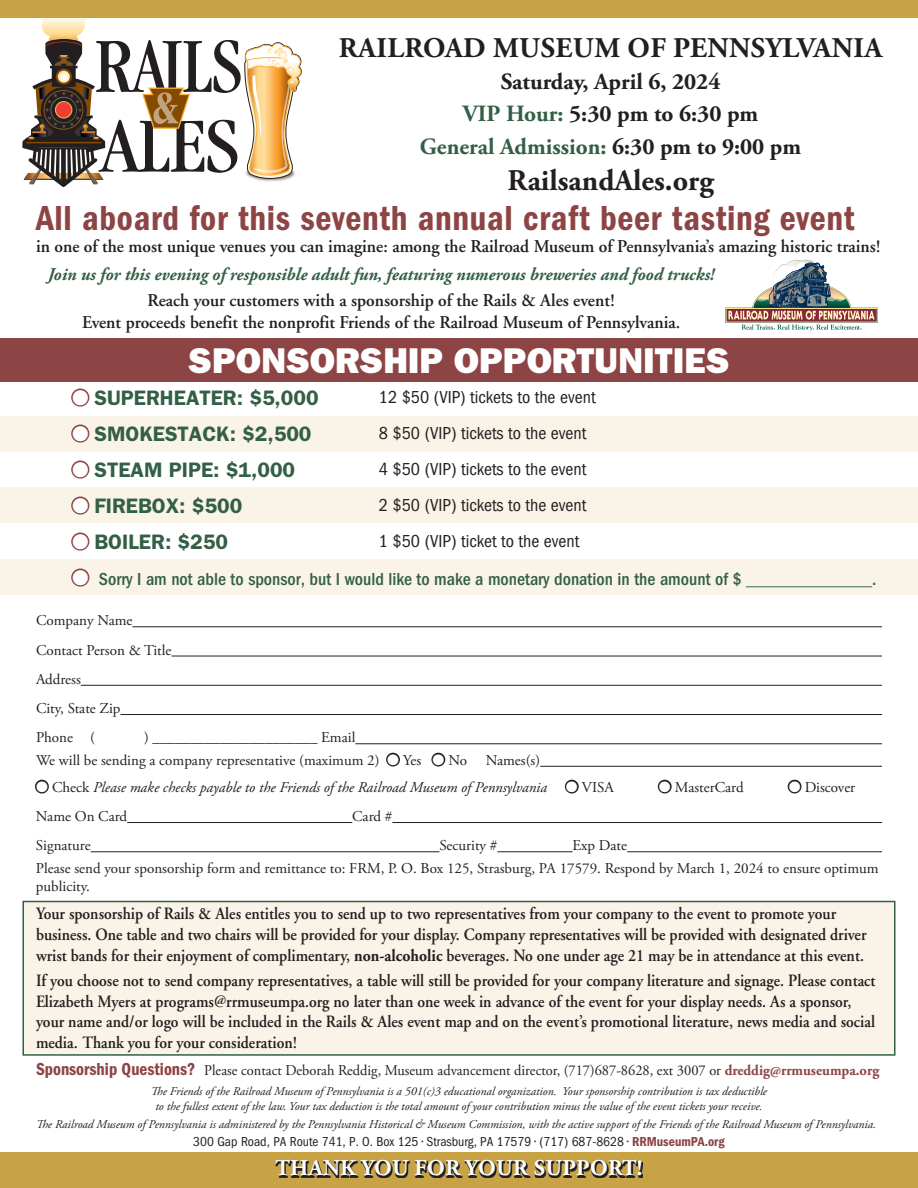
<style>
.page{position:relative;width:918px;height:1188px;background:#fff}
.page>*{position:absolute;margin:0;border:0;box-sizing:border-box;transform-origin:0 0}
.t1{font:600 condensed 36px "Franklin Gothic";letter-spacing:.02em;color:#8d4444}
.t2{font:800 36px "Franklin Gothic";color:#fff}
.t3{font:700 30px "Adobe Garamond Pro";color:#231f20}
.t4{font:700 28.5px "Adobe Garamond Pro";letter-spacing:.015em;color:#231f20}
.t5{font:700 23.25px "Adobe Garamond Pro";color:#231f20}
.t6{font:700 23.25px "Adobe Garamond Pro";color:#335f46}
.t7{font:700 22.5px "Adobe Garamond Pro";letter-spacing:.015em;color:#fff}
.t8{font:600 21px "Franklin Gothic";color:#335f46}
.t9{font:600 18px/21.6px "Adobe Garamond";color:#231f20;text-align:center}
.t10{font:condensed 18px "Franklin Gothic";color:#231f20}
.t11{font:500 condensed 18px "Franklin Gothic";color:#335f46}
.t12{font:italic 700 18px "Adobe Garamond Pro";color:#335f46}
.t13{font:600 17.25px/20.7px "Adobe Garamond";color:#231f20;scale:.91 1}
.t14{font:15px/18px "Adobe Garamond Pro";color:#231f20}
.t15{font:15px "Adobe Garamond Pro";color:#231f20;scale:.96 1}
.t16{font:italic 15px "Adobe Garamond Pro";color:#231f20}
.t17{font:condensed 13.5px "Franklin Gothic";color:#231f20}
.t18{font:italic 12px/15px "Adobe Garamond Pro";color:#231f20;text-align:center}
.s1{color:#335f46}
.s2{color:#231f20}
.s3{color:#8d4444}
.s4{font-style:normal}
.s5{font-family:"Adobe Garamond Pro";font-weight:700}
.s6{font-family:"Franklin Gothic";font-weight:600;font-stretch:condensed;font-size:18px;color:#8d4444}
.s7{font-weight:700;color:#8d4444}
.s8{font-weight:600;color:#8d4444}
</style>
<div class="page">
<div style="left:22px;top:901px;width:874px;height:155px;background:#f9f4e7;border:2px solid #335f46"></div>
<svg style="left:728px;top:259px;width:147px;height:72px"></svg>
<svg style="left:22px;top:18px;width:280px;height:169px"></svg>
<div style="left:0;top:416px;width:918px;height:36px;background:#f9f4e7"></div>
<div style="left:0;top:488px;width:918px;height:36px;background:#f9f4e7"></div>
<div style="left:0;top:560px;width:918px;height:36px;background:#f9f4e7"></div>
<div style="left:0;top:338px;width:918px;height:44px;background:#8d4444"></div>
<hr style="left:132px;top:626px;width:750px;height:1px;background:#231f20">
<hr style="left:171px;top:656px;width:711px;height:1px;background:#231f20">
<hr style="left:81px;top:685px;width:801px;height:1px;background:#231f20">
<hr style="left:121px;top:714px;width:761px;height:1px;background:#231f20">
<hr style="left:355px;top:743px;width:527px;height:1px;background:#231f20">
<hr style="left:540px;top:766px;width:342px;height:1px;background:#231f20">
<hr style="left:127px;top:822px;width:225px;height:1px;background:#231f20">
<hr style="left:392px;top:822px;width:490px;height:1px;background:#231f20">
<hr style="left:91px;top:851px;width:348px;height:1px;background:#231f20">
<hr style="left:497px;top:851px;width:75px;height:1px;background:#231f20">
<hr style="left:627px;top:851px;width:255px;height:1px;background:#231f20">
<div style="left:0;top:1152px;width:918px;height:36px;background:#c8a345"></div>
<div style="left:0;top:0;width:918px;height:18px;background:#c8a345"></div>
<svg style="left:276px;top:1160px;width:367px;height:18px"></svg>
<p class="t4" style="left:339px;top:31px;width:545px">RAILROAD MUSEUM OF PENNSYLVANIA</p>
<p class="t5" style="left:501px;top:68px;width:221px">Saturday, April 6, 2024</p>
<p class="t5" style="left:463px;top:101px;width:297px"><span class="s1">VIP Hour:</span> 5:30 pm to 6:30 pm</p>
<p class="t6" style="left:420px;top:133px;width:383px">General Admission: <span class="s2">6:30 pm to 9:00 pm</span></p>
<p class="t3" style="left:508px;top:163px;width:208px">RailsandAles.org</p>
<p class="t1" style="left:36px;top:198px;width:820px">All aboard for this seventh annual craft beer tasting event</p>
<p class="t9" style="left:36px;top:236px;width:846px">in one of the most unique venues you can imagine: among the Railroad Museum of Pennsylvania’s amazing historic trains!</p>
<p class="t12" style="left:48px;top:264px;width:668px">Join us for this evening of responsible adult fun, featuring numerous breweries and food trucks!</p>
<p class="t9" style="left:82px;top:290px;width:600px">Reach your customers with a sponsorship of the Rails &amp; Ales event!<br>Event proceeds benefit the nonprofit Friends of the Railroad Museum of Pennsylvania.</p>
<p class="t2" style="left:188px;top:339px;width:543px">SPONSORSHIP OPPORTUNITIES</p>
<p class="t8" style="left:72px;top:385px;width:248px"><span class="s3">●</span> SUPERHEATER: $5,000</p>
<p class="t10" style="left:379px;top:387px;width:218px">12 $50 (VIP) tickets to the event</p>
<p class="t8" style="left:72px;top:421px;width:241px"><span class="s3">●</span> SMOKESTACK: $2,500</p>
<p class="t10" style="left:379px;top:423px;width:209px">8 $50 (VIP) tickets to the event</p>
<p class="t8" style="left:72px;top:457px;width:225px"><span class="s3">●</span> STEAM PIPE: $1,000</p>
<p class="t8" style="left:72px;top:493px;width:172px"><span class="s3">●</span> FIREBOX: $500</p>
<p class="t8" style="left:72px;top:529px;width:158px"><span class="s3">●</span> BOILER: $250</p>
<p class="t10" style="left:379px;top:459px;width:209px">4 $50 (VIP) tickets to the event</p>
<p class="t10" style="left:379px;top:495px;width:209px">2 $50 (VIP) tickets to the event</p>
<p class="t10" style="left:379px;top:531px;width:202px">1 $50 (VIP) ticket to the event</p>
<p class="t11" style="left:72px;top:569px;width:806px"><span class="s3">●</span> Sorry I am not able to sponsor, but I would like to make a monetary donation in the amount of $ ______________.</p>
<p class="t14" style="left:36px;top:612px;width:98px">Company Name</p>
<p class="t14" style="left:36px;top:641px;width:137px">Contact Person &amp; Title</p>
<p class="t14" style="left:36px;top:671px;width:46px">Address</p>
<p class="t14" style="left:36px;top:700px;width:86px">City, State Zip</p>
<p class="t14" style="left:36px;top:729px;width:60px">Phone (</p>
<p class="t14" style="left:144px;top:729px;width:213px">) ______________________ Email</p>
<p class="t14" style="left:36px;top:752px;width:433px">We will be sending a company representative (maximum 2) ● Yes ● No</p>
<p class="t14" style="left:486px;top:752px;width:56px">Names(s)</p>
<p class="t16" style="left:36px;top:778px;width:579px">● <span class="s4">Check</span> Please make checks payable to the Friends of the Railroad Museum of Pennsylvania ● <span class="s4">VISA</span></p>
<p class="t14" style="left:659px;top:779px;width:86px">● MasterCard</p>
<p class="t14" style="left:789px;top:779px;width:68px">● Discover</p>
<p class="t14" style="left:36px;top:808px;width:93px">Name On Card</p>
<p class="t14" style="left:352px;top:808px;width:42px">Card #</p>
<p class="t14" style="left:36px;top:837px;width:56px">Signature</p>
<p class="t14" style="left:439px;top:837px;width:60px">Security #</p>
<p class="t14" style="left:572px;top:837px;width:56px">Exp Date</p>
<p class="t14" style="left:36px;top:860px;width:844px">Please send your sponsorship form and remittance to: FRM, P. O. Box 125, Strasburg, PA 17579. Respond by March 1, 2024 to ensure optimum publicity.</p>
<p class="t13" style="left:36px;top:904px;width:914px">Your sponsorship of Rails &amp; Ales entitles you to send up to two representatives from your company to the event to promote your business. One table and two chairs will be provided for your display. Company representatives will be provided with designated driver wrist bands for their enjoyment of complimentary, <span class="s5">non-alcoholic</span> beverages. No one under age 21 may be in attendance at this event.</p>
<p class="t13" style="left:36px;top:970px;width:924px">If you choose not to send company representatives, a table will still be provided for your company literature and signage. Please contact Elizabeth Myers at programs@rrmuseumpa.org no later than one week in advance of the event for your display needs. As a sponsor, your name and/or logo will be included in the Rails &amp; Ales event map and on the event’s promotional literature, news media and social media. Thank you for your consideration!</p>
<p class="t15" style="left:36px;top:1061px;width:880px"><span class="s6">Sponsorship Questions?</span> Please contact Deborah Reddig, Museum advancement director, (717)687-8628, ext 3007 or <span class="s7">dreddig@rrmuseumpa.org</span></p>
<p class="t18" style="left:151px;top:1084px;width:618px">The Friends of the Railroad Museum of Pennsylvania is a 501(c)3 educational organization. Your sponsorship contribution is tax deductible to the fullest extent of the law. Your tax deduction is the total amount of your contribution minus the value of the event tickets your receive.</p>
<p class="t18" style="left:36px;top:1117px;width:842px">The Railroad Museum of Pennsylvania is administered by the Pennsylvania Historical &amp; Museum Commission, with the active support of the Friends of the Railroad Museum of Pennsylvania.</p>
<p class="t17" style="left:193px;top:1134px;width:533px">300 Gap Road, PA Route 741, P. O. Box 125 • Strasburg, PA 17579 • (717) 687-8628 • <span class="s8">RRMuseumPA.org</span></p>
<p class="t7" style="left:275px;top:1155px;width:369px">THANK YOU FOR YOUR SUPPORT!</p>
</div>
